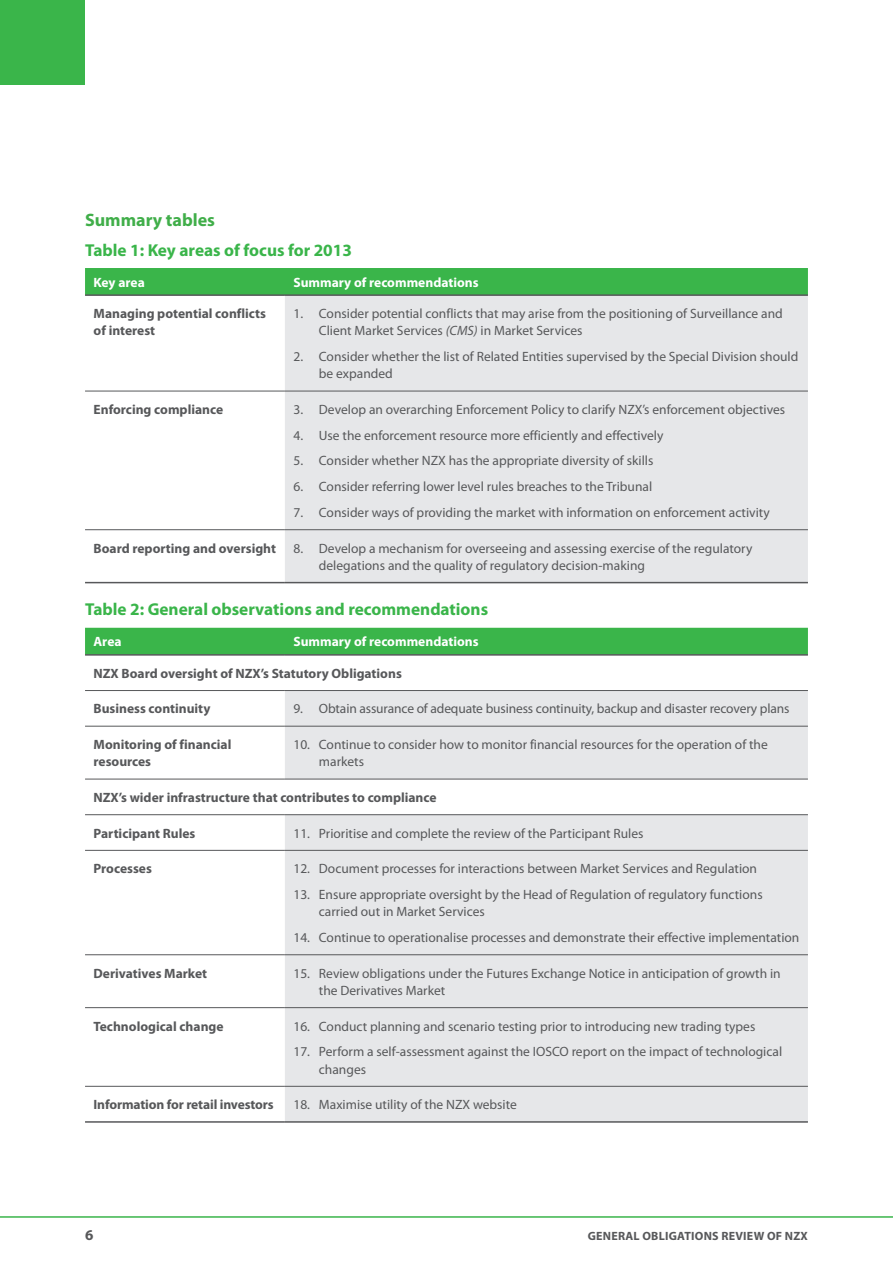
<style>
.page{position:relative;width:893px;height:1263px;background:#fff}
.page>*{position:absolute;margin:0;border:0;box-sizing:border-box;transform-origin:0 0}
.t1{font:700 18px "Myriad Pro";color:#40ae49}
.t2{font:700 17.25px "Myriad Pro";color:#3ab54a}
.t3{font:700 15px "Myriad Pro";color:#57585a}
.t4{font:13.5px/17.2px "Myriad Pro";color:#57585a}
.t5{font:700 13.5px/17.2px "Myriad Pro";color:#57585a}
.t6{font:700 13.5px "Myriad Pro";color:#fff}
.t7{font:700 12px "Myriad Pro";letter-spacing:.02em;color:#57585a}
.s1{font-style:italic}
</style>
<div class="page">
<div style="left:0;top:0;width:85px;height:85px;background:#3ab54a"></div>
<hr style="left:0;top:1216px;width:893px;height:2px;background:#3ab54a">
<div style="left:85px;top:268px;width:723px;height:26px;background:#3ab54a"></div>
<div style="left:285px;top:296px;width:523px;height:286px;background:#e6e7e9"></div>
<hr style="left:85px;top:391px;width:200px;height:1px;background:#57585a">
<hr style="left:285px;top:391px;width:523px;height:1px;background:#57585a">
<hr style="left:85px;top:529px;width:200px;height:1px;background:#57585a">
<hr style="left:285px;top:529px;width:523px;height:1px;background:#57585a">
<hr style="left:85px;top:294px;width:200px;height:2px;background:#57585a">
<hr style="left:285px;top:294px;width:523px;height:2px;background:#57585a">
<hr style="left:85px;top:582px;width:200px;height:1px;background:#57585a">
<hr style="left:285px;top:582px;width:523px;height:1px;background:#57585a">
<div style="left:85px;top:628px;width:723px;height:26px;background:#3ab54a"></div>
<svg style="left:285px;top:691px;width:523px;height:430px;background:#e7e8ea"></svg>
<hr style="left:85px;top:654px;width:200px;height:2px;background:#57585a">
<hr style="left:285px;top:654px;width:523px;height:2px;background:#57585a">
<hr style="left:85px;top:1121px;width:200px;height:2px;background:#57585a">
<hr style="left:285px;top:1121px;width:523px;height:2px;background:#57585a">
<hr style="left:85px;top:726px;width:200px;height:1px;background:#57585a">
<hr style="left:285px;top:726px;width:523px;height:1px;background:#57585a">
<hr style="left:85px;top:779px;width:200px;height:1px;background:#57585a">
<hr style="left:285px;top:779px;width:523px;height:1px;background:#57585a">
<hr style="left:85px;top:814px;width:200px;height:1px;background:#57585a">
<hr style="left:285px;top:814px;width:523px;height:1px;background:#57585a">
<hr style="left:85px;top:850px;width:200px;height:1px;background:#57585a">
<hr style="left:285px;top:850px;width:523px;height:1px;background:#57585a">
<hr style="left:85px;top:954px;width:200px;height:1px;background:#57585a">
<hr style="left:285px;top:954px;width:523px;height:1px;background:#57585a">
<hr style="left:85px;top:1007px;width:200px;height:1px;background:#57585a">
<hr style="left:285px;top:1007px;width:523px;height:1px;background:#57585a">
<hr style="left:85px;top:1086px;width:200px;height:1px;background:#57585a">
<hr style="left:285px;top:1086px;width:523px;height:1px;background:#57585a">
<hr style="left:85px;top:690px;width:200px;height:1px;background:#57585a">
<hr style="left:285px;top:690px;width:523px;height:1px;background:#57585a">
<h1 class="t1" style="left:85px;top:208px;width:132px">Summary tables</h1>
<p class="t2" style="left:85px;top:239px;width:268px">Table 1: Key areas of focus for 2013</p>
<p class="t6" style="left:94px;top:273px;width:53px">Key area</p>
<p class="t6" style="left:293px;top:273px;width:187px">Summary of recommendations</p>
<p class="t5" style="left:94px;top:304px;width:174px">Managing potential conflicts of interest</p>
<p class="t4" style="left:319px;top:305px;width:465px;text-indent:-26px">1. Consider potential conflicts that may arise from the positioning of Surveillance and<br>Client Market Services <span class="s1">(CMS)</span> in Market Services</p>
<p class="t4" style="left:319px;top:348px;width:481px;text-indent:-26px">2. Consider whether the list of Related Entities supervised by the Special Division should be expanded</p>
<p class="t5" style="left:94px;top:400px;width:131px">Enforcing compliance</p>
<p class="t4" style="left:293px;top:401px;width:493px">3. Develop an overarching Enforcement Policy to clarify NZX’s enforcement objectives</p>
<p class="t4" style="left:293px;top:426px;width:371px">4. Use the enforcement resource more efficiently and effectively</p>
<p class="t4" style="left:293px;top:452px;width:362px">5. Consider whether NZX has the appropriate diversity of skills</p>
<p class="t4" style="left:293px;top:478px;width:360px">6. Consider referring lower level rules breaches to the Tribunal</p>
<p class="t4" style="left:293px;top:504px;width:478px">7. Consider ways of providing the market with information on enforcement activity</p>
<p class="t5" style="left:94px;top:539px;width:184px">Board reporting and oversight</p>
<p class="t4" style="left:319px;top:539px;width:435px;text-indent:-26px">8. Develop a mechanism for overseeing and assessing exercise of the regulatory delegations and the quality of regulatory decision-making</p>
<p class="t2" style="left:85px;top:598px;width:405px">Table 2: General observations and recommendations</p>
<p class="t6" style="left:94px;top:633px;width:30px">Area</p>
<p class="t6" style="left:293px;top:633px;width:187px">Summary of recommendations</p>
<p class="t5" style="left:94px;top:664px;width:310px">NZX Board oversight of NZX’s Statutory Obligations</p>
<p class="t5" style="left:94px;top:700px;width:118px">Business continuity</p>
<p class="t4" style="left:293px;top:700px;width:498px">9. Obtain assurance of adequate business continuity, backup and disaster recovery plans</p>
<p class="t5" style="left:94px;top:735px;width:139px">Monitoring of financial resources</p>
<p class="t4" style="left:319px;top:736px;width:450px;text-indent:-26px">10. Continue to consider how to monitor financial resources for the operation of the markets</p>
<p class="t5" style="left:94px;top:788px;width:345px">NZX’s wider infrastructure that contributes to compliance</p>
<p class="t5" style="left:94px;top:824px;width:103px">Participant Rules</p>
<p class="t4" style="left:293px;top:824px;width:352px">11. Prioritise and complete the review of the Participant Rules</p>
<p class="t5" style="left:94px;top:860px;width:60px">Processes</p>
<p class="t4" style="left:293px;top:860px;width:465px">12. Document processes for interactions between Market Services and Regulation</p>
<p class="t4" style="left:319px;top:886px;width:445px;text-indent:-26px">13. Ensure appropriate oversight by the Head of Regulation of regulatory functions carried out in Market Services</p>
<p class="t4" style="left:293px;top:929px;width:507px">14. Continue to operationalise processes and demonstrate their effective implementation</p>
<p class="t5" style="left:94px;top:964px;width:115px">Derivatives Market</p>
<p class="t4" style="left:319px;top:964px;width:463px;text-indent:-26px">15. Review obligations under the Futures Exchange Notice in anticipation of growth in the Derivatives Market</p>
<p class="t5" style="left:94px;top:1017px;width:132px">Technological change</p>
<p class="t4" style="left:293px;top:1017px;width:463px">16. Conduct planning and scenario testing prior to introducing new trading types</p>
<p class="t4" style="left:319px;top:1043px;width:465px;text-indent:-26px">17. Perform a self-assessment against the IOSCO report on the impact of technological changes</p>
<p class="t5" style="left:94px;top:1095px;width:182px">Information for retail investors</p>
<p class="t4" style="left:293px;top:1096px;width:225px">18. Maximise utility of the NZX website</p>
<p class="t3" style="left:85px;top:1225px;width:10px">6</p>
<p class="t7" style="left:588px;top:1228px;width:221px">General obligations review of NZX</p>
</div>
